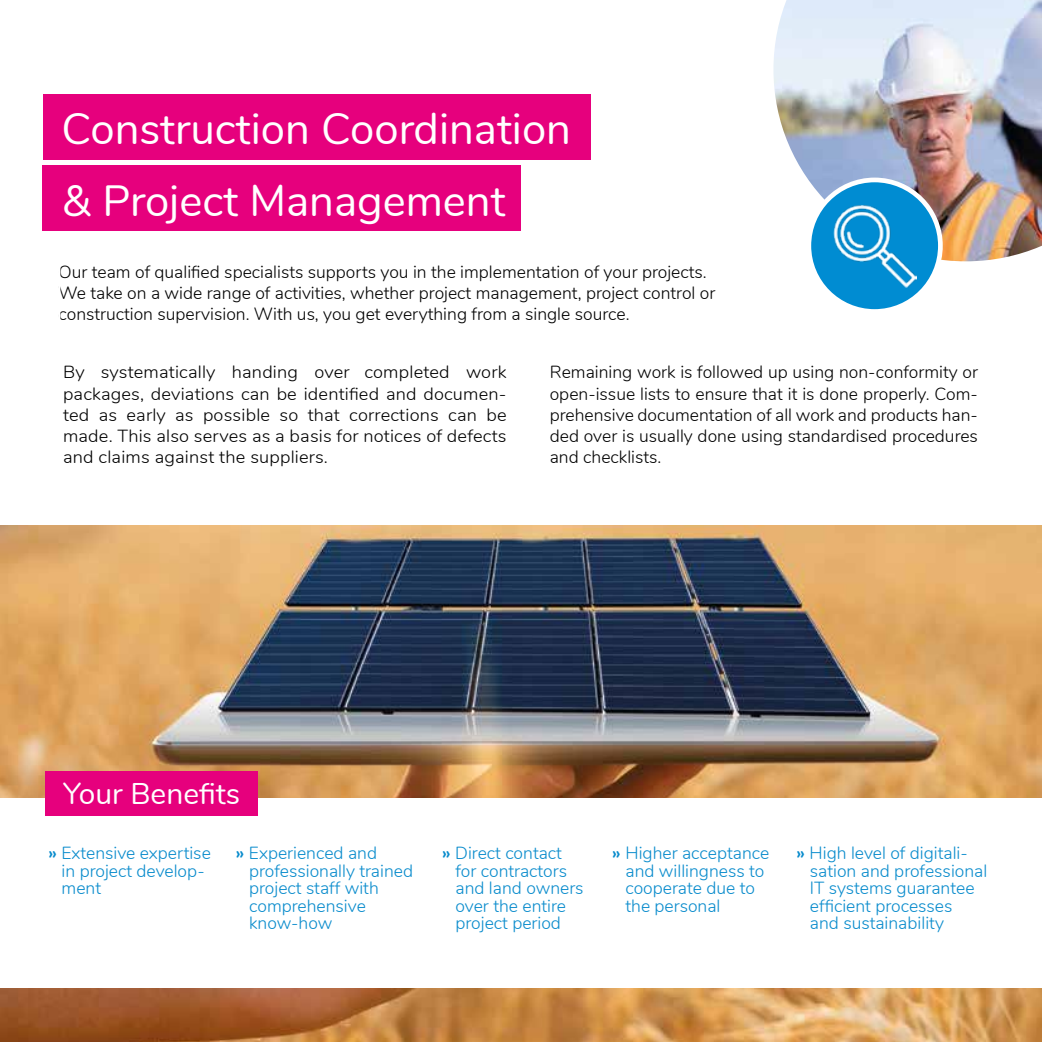
<style>
.page{position:relative;width:1042px;height:1042px;background:#fff}
.page>*{position:absolute;margin:0;border:0;box-sizing:border-box;transform-origin:0 0}
.t1{font:43.57px/71.8px "Nunito";color:#fff}
.t2{font:29.93px "Nunito";color:#fff}
.t3{font:300 17.5px/21px "Nunito";color:#000;text-align:justify}
.t4{font:300 17.5px/17.5px "Nunito";color:#088bcc}
.t5{font:300 17.5px/21px "Nunito";color:#000;text-align:justify;scale:1.04 1}
.s1{font-weight:700}
</style>
<div class="page">
<img style="left:0;top:525px;width:1042px;height:517px">
<div style="left:0;top:798px;width:1042px;height:189px;background:#fff"></div>
<img style="left:773px;top:0;width:269px;height:262px">
<div style="left:809px;top:180px;width:131px;height:131px;background:#008cd2;border-radius:50%"></div>
<div style="left:806px;top:178px;width:137px;height:136px;border:5px solid #fff;border-radius:50%"></div>
<img style="left:833px;top:205px;width:83px;height:82px">
<div style="left:43px;top:94px;width:547px;height:66px;background:#e6007d"></div>
<div style="left:43px;top:165px;width:478px;height:65px;background:#e6007d"></div>
<div style="left:45px;top:770px;width:213px;height:45px;background:#e6007d"></div>
<h1 class="t1" style="left:61px;top:91px;width:511px">Construction Coordination &amp; Project Management</h1>
<p class="t3" style="left:59px;top:260px;width:658px;text-align:left">Our team of qualified specialists supports you in the implementation of your projects.<br>We take on a wide range of activities, whether project management, project control or construction supervision. With us, you get everything from a single source.</p>
<p class="t5" style="left:63px;top:361px;width:428px">By systematically handing over completed work packages, deviations can be identified and documen&shy;ted as early as possible so that corrections can be made. This also serves as a basis for notices of defects and claims against the suppliers.</p>
<p class="t3" style="left:550px;top:361px;width:430px">Remaining work is followed up using non-conformity or open-issue lists to ensure that it is done properly. Com&shy;prehensive documentation of all work and products han&shy;ded over is usually done using standardised procedures and checklists.</p>
<h2 class="t2" style="left:63px;top:772px;width:179px">Your Benefits</h2>
<p class="t4" style="left:62px;top:843px;width:151px;text-indent:-13px"><span class="s1">»</span> Extensive expertise in project develop&shy;ment</p>
<p class="t4" style="left:249px;top:843px;width:165px;text-indent:-13px"><span class="s1">»</span> Experienced and professionally trained project staff with comprehensive know-how</p>
<p class="t4" style="left:455px;top:843px;width:130px;text-indent:-13px"><span class="s1">»</span> Direct contact for contractors and land owners over the entire project period</p>
<p class="t4" style="left:810px;top:843px;width:179px;text-indent:-13px"><span class="s1">»</span> High level of digitali&shy;sation and professional<br>IT systems guarantee efficient processes<br>and sustainability</p>
<p class="t4" style="left:625px;top:843px;width:145px;text-indent:-13px"><span class="s1">»</span> Higher acceptance and willingness to cooperate due to the personal</p>
</div>
